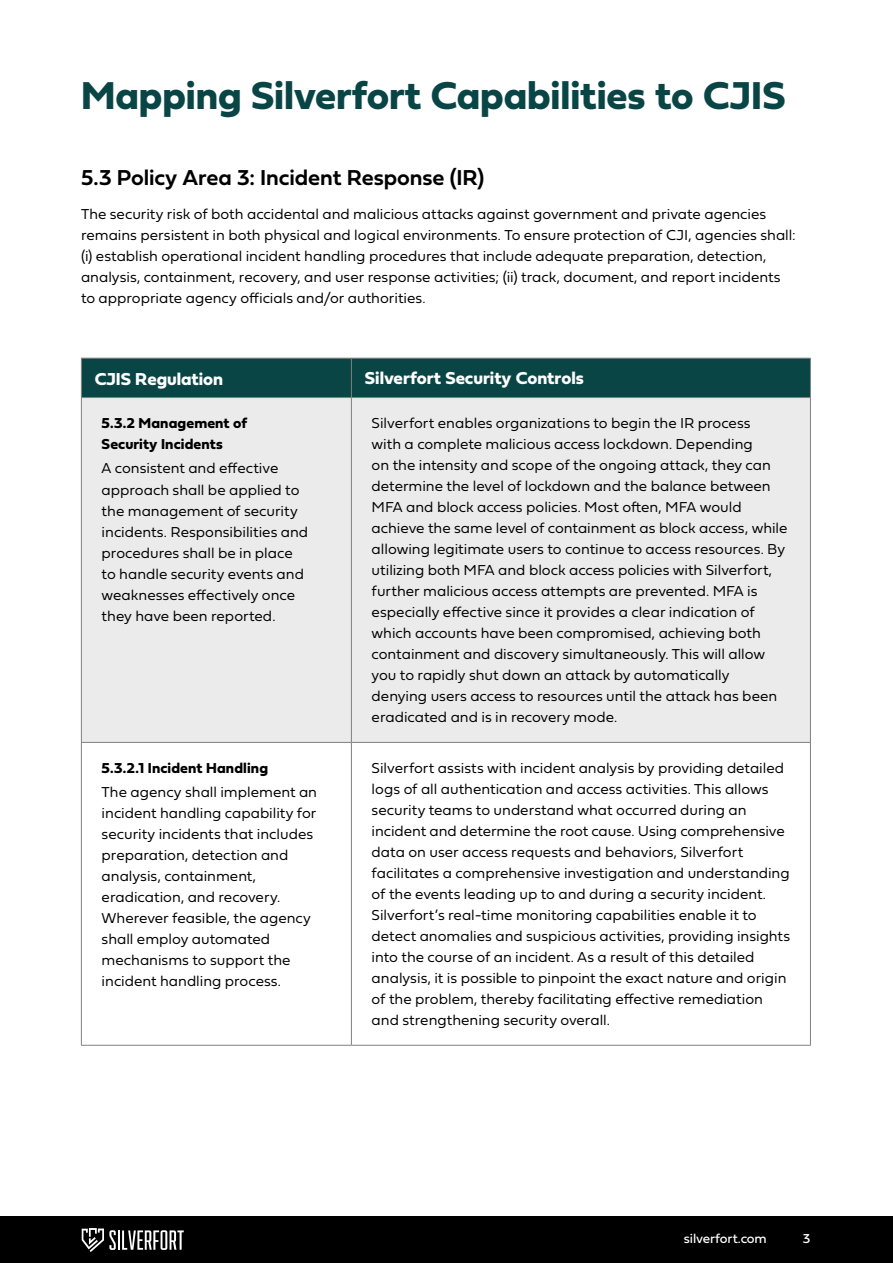
<style>
.page{position:relative;width:893px;height:1263px;background:#fff}
.page>*{position:absolute;margin:0;border:0;box-sizing:border-box;transform-origin:0 0}
.t1{font:40.5px "Fieldwork Geo Bold";color:#0a4546}
.t2{font:22.5px "Fieldwork Geo Demibold";letter-spacing:-.005em;color:#000}
.t3{font:18px "Fieldwork Geo Bold";letter-spacing:-.005em;color:#fff}
.t4{font:15px/21px "Fieldwork Geo Light";color:#000}
.Chart_header{font:15px/21px "Fieldwork Geo Bold";letter-spacing:.005em;color:#000}
.t5{font:13.5px "Fieldwork Geo Regular";letter-spacing:-.01em;color:#fff}
</style>
<div class="page">
<div style="left:0;top:1217px;width:893px;height:46px;background:#000"></div>
<hr style="left:118px;top:1230px;width:2px;height:20px;background:#fff">
<svg style="left:122px;top:1230px;width:62px;height:20px"></svg>
<svg style="left:82px;top:1228px;width:34px;height:24px"></svg>
<div style="left:82px;top:359px;width:728px;height:38px;background:#0a4546"></div>
<div style="left:82px;top:398px;width:728px;height:344px;background:#ebebeb"></div>
<hr style="left:81px;top:358px;width:270px;height:1px;background:#808080">
<hr style="left:81px;top:359px;width:1px;height:38px;background:#808080">
<hr style="left:351px;top:358px;width:460px;height:1px;background:#808080">
<hr style="left:351px;top:359px;width:1px;height:38px;background:#808080">
<hr style="left:810px;top:359px;width:1px;height:38px;background:#808080">
<hr style="left:81px;top:397px;width:270px;height:1px;background:#808080">
<hr style="left:81px;top:398px;width:1px;height:344px;background:#808080">
<hr style="left:351px;top:397px;width:460px;height:1px;background:#808080">
<hr style="left:351px;top:398px;width:1px;height:344px;background:#808080">
<hr style="left:810px;top:398px;width:1px;height:344px;background:#808080">
<hr style="left:81px;top:742px;width:270px;height:1px;background:#808080">
<hr style="left:81px;top:743px;width:1px;height:302px;background:#808080">
<hr style="left:351px;top:742px;width:460px;height:1px;background:#808080">
<hr style="left:351px;top:743px;width:1px;height:302px;background:#808080">
<hr style="left:810px;top:743px;width:1px;height:302px;background:#808080">
<hr style="left:81px;top:1045px;width:270px;height:1px;background:#808080">
<hr style="left:351px;top:1045px;width:460px;height:1px;background:#808080">
<h1 class="t1" style="left:81px;top:63px;width:706px">Mapping Silverfort Capabilities to CJIS</h1>
<h2 class="t2" style="left:81px;top:159px;width:405px">5.3 Policy Area 3: Incident Response (IR)</h2>
<p class="t4" style="left:81px;top:203px;width:716px">The security risk of both accidental and malicious attacks against government and private agencies remains persistent in both physical and logical environments. To ensure protection of CJI, agencies shall: (i) establish operational incident handling procedures that include adequate preparation, detection, analysis, containment, recovery, and user response activities; (ii) track, document, and report incidents to appropriate agency officials and/or authorities.</p>
<p class="t3" style="left:95px;top:365px;width:130px">CJIS Regulation</p>
<p class="t3" style="left:365px;top:364px;width:220px">Silverfort Security Controls</p>
<p class="Chart_header" style="left:102px;top:412px;width:147px">5.3.2 Management of<br>Security Incidents</p>
<p class="t4" style="left:102px;top:457px;width:208px">A consistent and effective approach shall be applied to the management of security incidents. Responsibilities and procedures shall be in place to handle security events and weaknesses effectively once they have been reported.</p>
<p class="t4" style="left:372px;top:412px;width:417px">Silverfort enables organizations to begin the IR process<br>with a complete malicious access lockdown. Depending<br>on the intensity and scope of the ongoing attack, they can determine the level of lockdown and the balance between MFA and block access policies. Most often, MFA would achieve the same level of containment as block access, while allowing legitimate users to continue to access resources. By utilizing both MFA and block access policies with Silverfort, further malicious access attempts are prevented. MFA is especially effective since it provides a clear indication of which accounts have been compromised, achieving both containment and discovery simultaneously. This will allow you to rapidly shut down an attack by automatically denying users access to resources until the attack has been eradicated and is in recovery mode.</p>
<p class="Chart_header" style="left:102px;top:757px;width:168px">5.3.2.1 Incident Handling</p>
<p class="t4" style="left:102px;top:781px;width:217px">The agency shall implement an incident handling capability for security incidents that includes preparation, detection and analysis, containment, eradication, and recovery.<br>Wherever feasible, the agency shall employ automated mechanisms to support the incident handling process.</p>
<p class="t4" style="left:372px;top:757px;width:420px">Silverfort assists with incident analysis by providing detailed logs of all authentication and access activities. This allows security teams to understand what occurred during an incident and determine the root cause. Using comprehensive data on user access requests and behaviors, Silverfort facilitates a comprehensive investigation and understanding of the events leading up to and during a security incident.<br>Silverfort’s real-time monitoring capabilities enable it to detect anomalies and suspicious activities, providing insights into the course of an incident. As a result of this detailed analysis, it is possible to pinpoint the exact nature and origin of the problem, thereby facilitating effective remediation and strengthening security overall.</p>
<p class="t5" style="left:684px;top:1228px;width:84px">silverfort.com</p>
<p class="t5" style="left:803px;top:1228px;width:9px">3</p>
</div>
